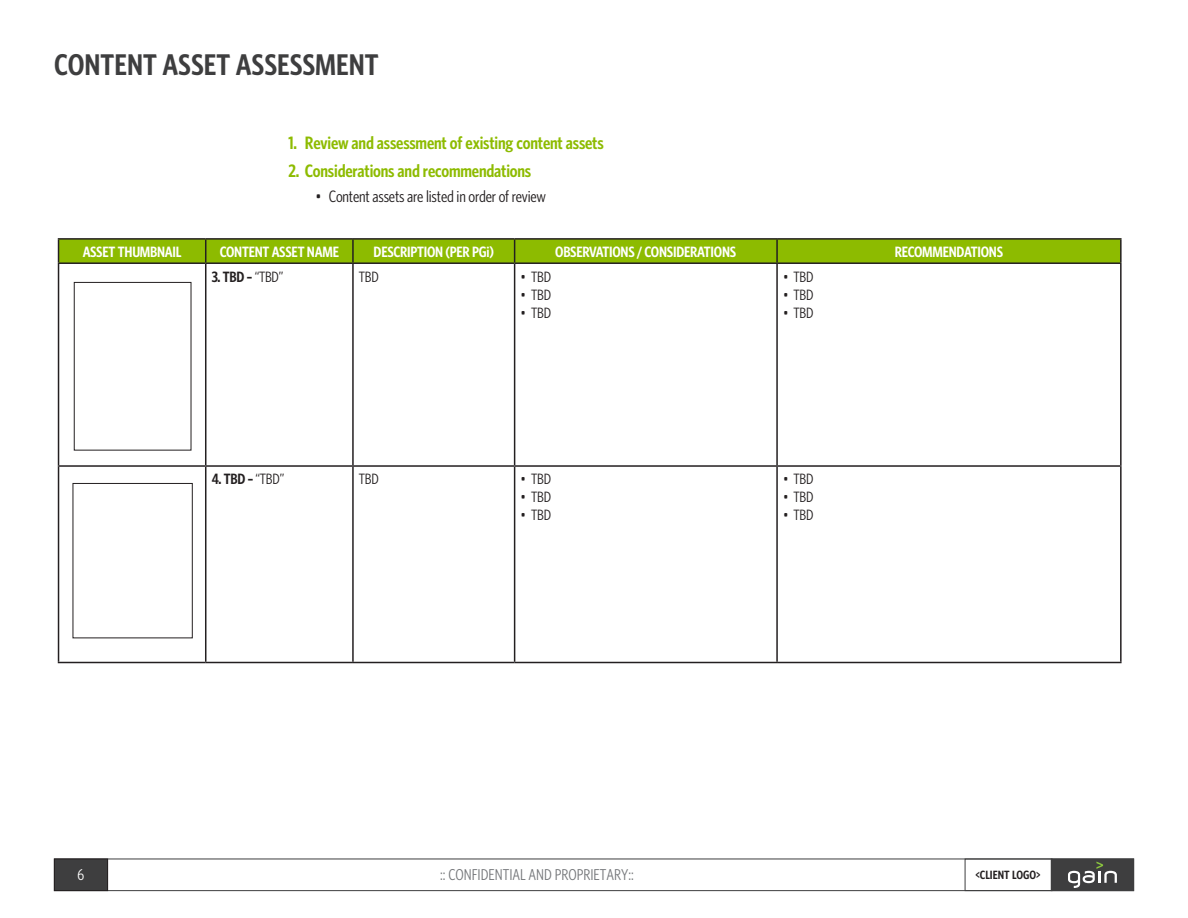
<style>
.page{position:relative;width:1188px;height:918px;background:#fff}
.page>*{position:absolute;margin:0;border:0;box-sizing:border-box;transform-origin:0 0}
.t1{font:600 condensed 30px "Whitney HTF";color:#3e3e3f}
.t2{font:600 condensed 18px "Whitney HTF";letter-spacing:-.01em;color:#8dbb00}
.t3{font:condensed 16.5px "Whitney HTF";letter-spacing:-.01em;color:#231f20}
.t4{font:condensed 15.75px "Whitney HTF";color:#76787b}
.t5{font:condensed 15.75px "Whitney HTF";color:#fff}
.t6{font:600 condensed 15px "Whitney HTF";letter-spacing:-.015em;color:#fff}
.t7{font:condensed 15px "Whitney HTF";letter-spacing:-.015em;color:#231f20}
.t8{font:600 condensed 15px "Whitney HTF";letter-spacing:-.015em;color:#231f20}
.t9{font:600 condensed 12px "Whitney HTF";color:#231f20}
.s1{font-weight:400}
</style>
<div class="page">
<hr style="left:58px;top:238px;width:148px;height:2px;background:#231f20">
<hr style="left:206px;top:238px;width:147px;height:2px;background:#231f20">
<hr style="left:353px;top:238px;width:162px;height:2px;background:#231f20">
<hr style="left:515px;top:238px;width:262px;height:2px;background:#231f20">
<div style="left:58px;top:239px;width:1062px;height:23px;background:#8dbb00"></div>
<hr style="left:777px;top:238px;width:345px;height:2px;background:#231f20">
<hr style="left:776px;top:240px;width:2px;height:22px;background:#231f20">
<hr style="left:1120px;top:240px;width:2px;height:22px;background:#231f20">
<hr style="left:58px;top:262px;width:148px;height:2px;background:#231f20">
<hr style="left:58px;top:264px;width:1px;height:201px;background:#231f20">
<hr style="left:206px;top:262px;width:147px;height:2px;background:#231f20">
<hr style="left:205px;top:264px;width:1px;height:201px;background:#231f20">
<hr style="left:353px;top:262px;width:162px;height:2px;background:#231f20">
<hr style="left:352px;top:264px;width:2px;height:201px;background:#231f20">
<hr style="left:515px;top:262px;width:262px;height:2px;background:#231f20">
<hr style="left:514px;top:264px;width:1px;height:201px;background:#231f20">
<hr style="left:777px;top:262px;width:345px;height:2px;background:#231f20">
<hr style="left:776px;top:264px;width:2px;height:201px;background:#231f20">
<hr style="left:1120px;top:264px;width:2px;height:201px;background:#231f20">
<hr style="left:58px;top:465px;width:148px;height:2px;background:#231f20">
<hr style="left:58px;top:467px;width:1px;height:195px;background:#231f20">
<hr style="left:206px;top:465px;width:147px;height:2px;background:#231f20">
<hr style="left:205px;top:467px;width:1px;height:195px;background:#231f20">
<hr style="left:353px;top:465px;width:162px;height:2px;background:#231f20">
<hr style="left:352px;top:467px;width:2px;height:195px;background:#231f20">
<hr style="left:515px;top:465px;width:262px;height:2px;background:#231f20">
<hr style="left:514px;top:467px;width:1px;height:195px;background:#231f20">
<hr style="left:777px;top:465px;width:345px;height:2px;background:#231f20">
<hr style="left:776px;top:467px;width:2px;height:195px;background:#231f20">
<hr style="left:1120px;top:467px;width:2px;height:195px;background:#231f20">
<hr style="left:58px;top:662px;width:148px;height:1px;background:#231f20">
<hr style="left:206px;top:662px;width:147px;height:1px;background:#231f20">
<hr style="left:353px;top:662px;width:162px;height:1px;background:#231f20">
<hr style="left:515px;top:662px;width:262px;height:1px;background:#231f20">
<hr style="left:777px;top:662px;width:345px;height:1px;background:#231f20">
<div style="left:74px;top:282px;width:117px;height:169px;border:1px solid #231f20"></div>
<div style="left:73px;top:483px;width:120px;height:155px;border:1px solid #231f20"></div>
<div style="left:54px;top:859px;width:1080px;height:32px;border:1px solid #3e3e3f"></div>
<div style="left:54px;top:859px;width:54px;height:32px;background:#3e3e3f"></div>
<div style="left:54px;top:859px;width:54px;height:32px;border:1px solid #231f20"></div>
<div style="left:1051px;top:859px;width:83px;height:32px;background:#3e3e3f"></div>
<svg style="left:1068px;top:862px;width:49px;height:26px"></svg>
<p class="t1" style="left:54px;top:47px;width:326px">CONTENT ASSET ASSESSMENT</p>
<p class="t2" style="left:288px;top:132px;width:317px">1. Review and assessment of existing content assets</p>
<p class="t2" style="left:288px;top:160px;width:244px">2. Considerations and recommendations</p>
<p class="t3" style="left:315px;top:187px;width:232px">• Content assets are listed in order of review</p>
<p class="t6" style="left:83px;top:243px;width:100px">ASSET THUMBNAIL</p>
<p class="t6" style="left:220px;top:243px;width:121px">CONTENT ASSET NAME</p>
<p class="t6" style="left:374px;top:243px;width:122px">DESCRIPTION (PER PGi)</p>
<p class="t6" style="left:555px;top:243px;width:183px">OBSERVATIONS / CONSIDERATIONS</p>
<p class="t6" style="left:895px;top:243px;width:110px">RECOMMENDATIONS</p>
<p class="t8" style="left:212px;top:268px;width:73px">3. TBD – <span class="s1">“TBD”</span></p>
<p class="t7" style="left:359px;top:268px;width:21px">TBD</p>
<p class="t7" style="left:521px;top:268px;width:32px">• TBD</p>
<p class="t7" style="left:521px;top:286px;width:32px">• TBD</p>
<p class="t7" style="left:521px;top:304px;width:32px">• TBD</p>
<p class="t7" style="left:783px;top:268px;width:32px">• TBD</p>
<p class="t7" style="left:783px;top:286px;width:32px">• TBD</p>
<p class="t7" style="left:783px;top:304px;width:32px">• TBD</p>
<p class="t8" style="left:212px;top:470px;width:74px">4. TBD – <span class="s1">“TBD”</span></p>
<p class="t7" style="left:359px;top:471px;width:21px">TBD</p>
<p class="t7" style="left:521px;top:471px;width:32px">• TBD</p>
<p class="t7" style="left:521px;top:489px;width:32px">• TBD</p>
<p class="t7" style="left:521px;top:507px;width:32px">• TBD</p>
<p class="t7" style="left:783px;top:471px;width:32px">• TBD</p>
<p class="t7" style="left:783px;top:489px;width:32px">• TBD</p>
<p class="t7" style="left:783px;top:507px;width:32px">• TBD</p>
<p class="t5" style="left:78px;top:866px;width:8px">6</p>
<p class="t4" style="left:440px;top:866px;width:195px">:: CONFIDENTIAL AND PROPRIETARY::</p>
<p class="t9" style="left:975px;top:868px;width:67px">&lt;CLIENT LOGO&gt;</p>
</div>
